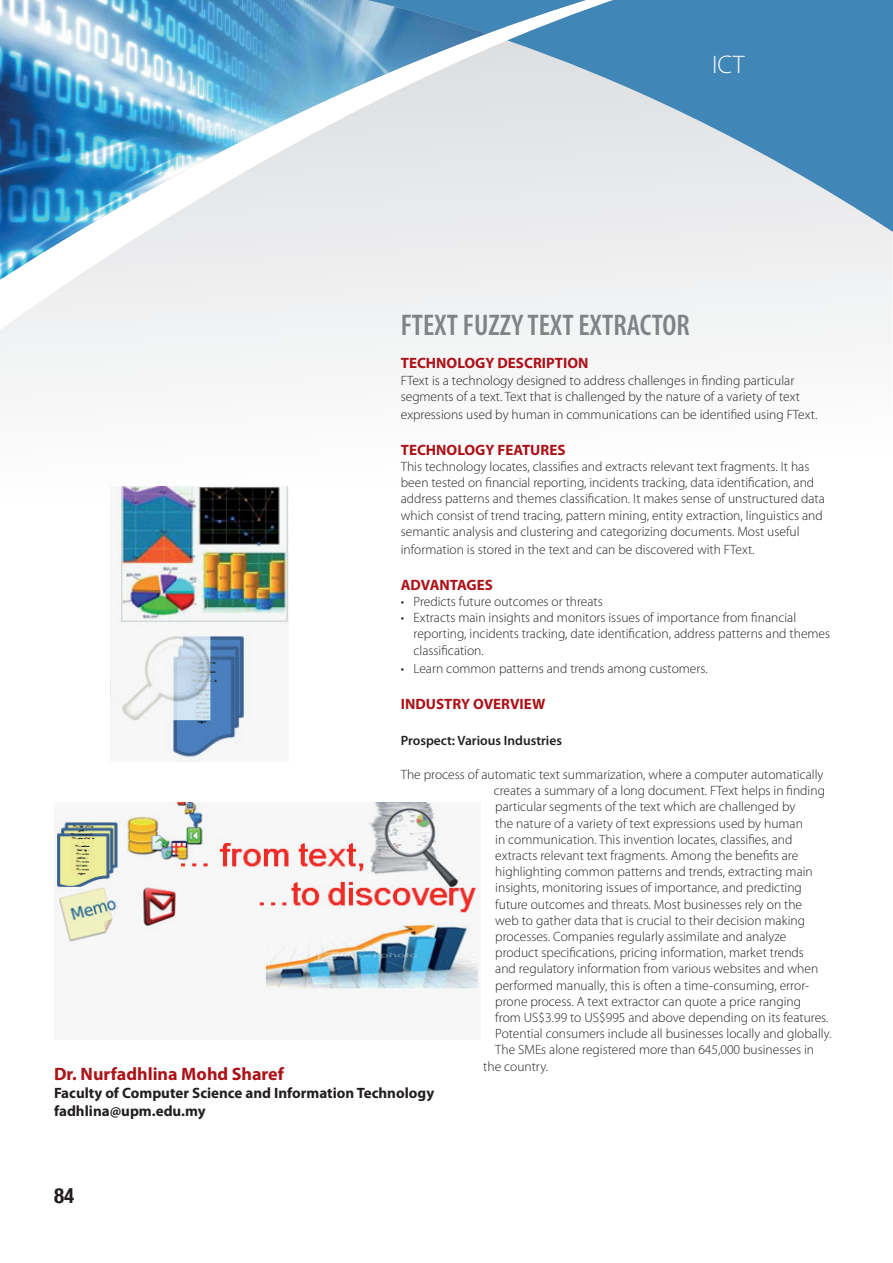
<style>
.page{position:relative;width:893px;height:1263px;background:#fff}
.page>*{position:absolute;margin:0;border:0;box-sizing:border-box;transform-origin:0 0}
.t1{font:600 condensed 30px "Myriad Pro";color:#808285}
.t2{font:300 25.5px "Myriad Pro";color:#fff}
.t3{font:700 condensed 21px "Helvetica Neue";color:#231f20}
.t4{font:700 18px "Myriad Pro";color:#ac1218}
.t5{font:700 15px/18px "Myriad Pro";color:#231f20}
.t6{font:700 15px "Myriad Pro";color:#ac1218}
.t7{font:300 13.5px/16.2px "Myriad Pro";color:#231f20}
.t8{font:600 13.5px "Myriad Pro";color:#231f20}
</style>
<div class="page">
<svg style="left:0;top:232px;width:892px;height:393px"></svg>
<div style="left:487px;top:232px;width:196px;height:60px;background:#eeeeef"></div>
<img style="left:0;top:0;width:487px;height:292px">
<svg style="left:192px;top:0;width:701px;height:232px;background:#9fc0d6"></svg>
<img style="left:54px;top:802px;width:426px;height:192px">
<img style="left:110px;top:486px;width:178px;height:276px">
<h2 class="t2" style="left:712px;top:49px;width:34px">ICT</h2>
<h1 class="t1" style="left:401px;top:309px;width:290px">FTEXT FUZZY TEXT EXTRACTOR</h1>
<p class="t6" style="left:401px;top:354px;width:189px">TECHNOLOGY DESCRIPTION</p>
<p class="t7" style="left:401px;top:372px;width:401px">FText is a technology designed to address challenges in finding particular segments of a text. Text that is challenged by the nature of a variety of text</p>
<p class="t7" style="left:401px;top:406px;width:418px">expressions used by human in communications can be identified using FText.</p>
<p class="t6" style="left:401px;top:440px;width:166px">TECHNOLOGY FEATURES</p>
<p class="t7" style="left:401px;top:458px;width:426px">This technology locates, classifies and extracts relevant text fragments. It has been tested on financial reporting, incidents tracking, data identification, and address patterns and themes classification. It makes sense of unstructured data which consist of trend tracing, pattern mining, entity extraction, linguistics and semantic analysis and clustering and categorizing documents. Most useful</p>
<p class="t7" style="left:401px;top:541px;width:355px">information is stored in the text and can be discovered with FText.</p>
<p class="t6" style="left:401px;top:575px;width:94px">ADVANTAGES</p>
<p class="t7" style="left:401px;top:593px;width:203px">• Predicts future outcomes or threats</p>
<p class="t7" style="left:414px;top:609px;width:418px;text-indent:-13px">• Extracts main insights and monitors issues of importance from financial reporting, incidents tracking, date identification, address patterns and themes classification.</p>
<p class="t7" style="left:401px;top:660px;width:308px">• Learn common patterns and trends among customers.</p>
<p class="t6" style="left:401px;top:694px;width:146px">INDUSTRY OVERVIEW</p>
<p class="t8" style="left:401px;top:731px;width:163px">Prospect: Various Industries</p>
<p class="t7" style="left:401px;top:766px;width:424px">The process of automatic text summarization, where a computer automatically</p>
<p class="t7" style="left:494px;top:782px;width:333px">creates a summary of a long document. FText helps in finding</p>
<p class="t7" style="left:495px;top:798px;width:302px">particular segments of the text which are challenged by</p>
<p class="t7" style="left:495px;top:815px;width:309px">the nature of a variety of text expressions used by human</p>
<p class="t7" style="left:495px;top:831px;width:299px">in communication. This invention locates, classifies, and</p>
<p class="t7" style="left:495px;top:847px;width:304px">extracts relevant text fragments. Among the benefits are</p>
<p class="t7" style="left:495px;top:863px;width:319px">highlighting common patterns and trends, extracting main</p>
<p class="t7" style="left:495px;top:879px;width:308px">insights, monitoring issues of importance, and predicting</p>
<p class="t7" style="left:495px;top:896px;width:308px">future outcomes and threats. Most businesses rely on the</p>
<p class="t7" style="left:495px;top:912px;width:311px">web to gather data that is crucial to their decision making</p>
<p class="t7" style="left:495px;top:928px;width:292px">processes. Companies regularly assimilate and analyze</p>
<p class="t7" style="left:495px;top:944px;width:310px">product specifications, pricing information, market trends</p>
<p class="t7" style="left:495px;top:960px;width:324px">and regulatory information from various websites and when</p>
<p class="t7" style="left:495px;top:977px;width:315px">performed manually, this is often a time-consuming, error-</p>
<p class="t7" style="left:495px;top:993px;width:307px">prone process. A text extractor can quote a price ranging</p>
<p class="t7" style="left:495px;top:1009px;width:335px">from US$3.99 to US$995 and above depending on its features.</p>
<p class="t7" style="left:495px;top:1025px;width:338px">Potential consumers include all businesses locally and globally.</p>
<p class="t7" style="left:495px;top:1041px;width:320px">The SMEs alone registered more than 645,000 businesses in</p>
<p class="t7" style="left:483px;top:1058px;width:66px">the country.</p>
<h3 class="t4" style="left:54px;top:1062px;width:231px">Dr. Nurfadhlina Mohd Sharef</h3>
<p class="t5" style="left:54px;top:1083px;width:382px">Faculty of Computer Science and Information Technology fadhlina@upm.edu.my</p>
<h3 class="t3" style="left:54px;top:1177px;width:22px">84</h3>
</div>
